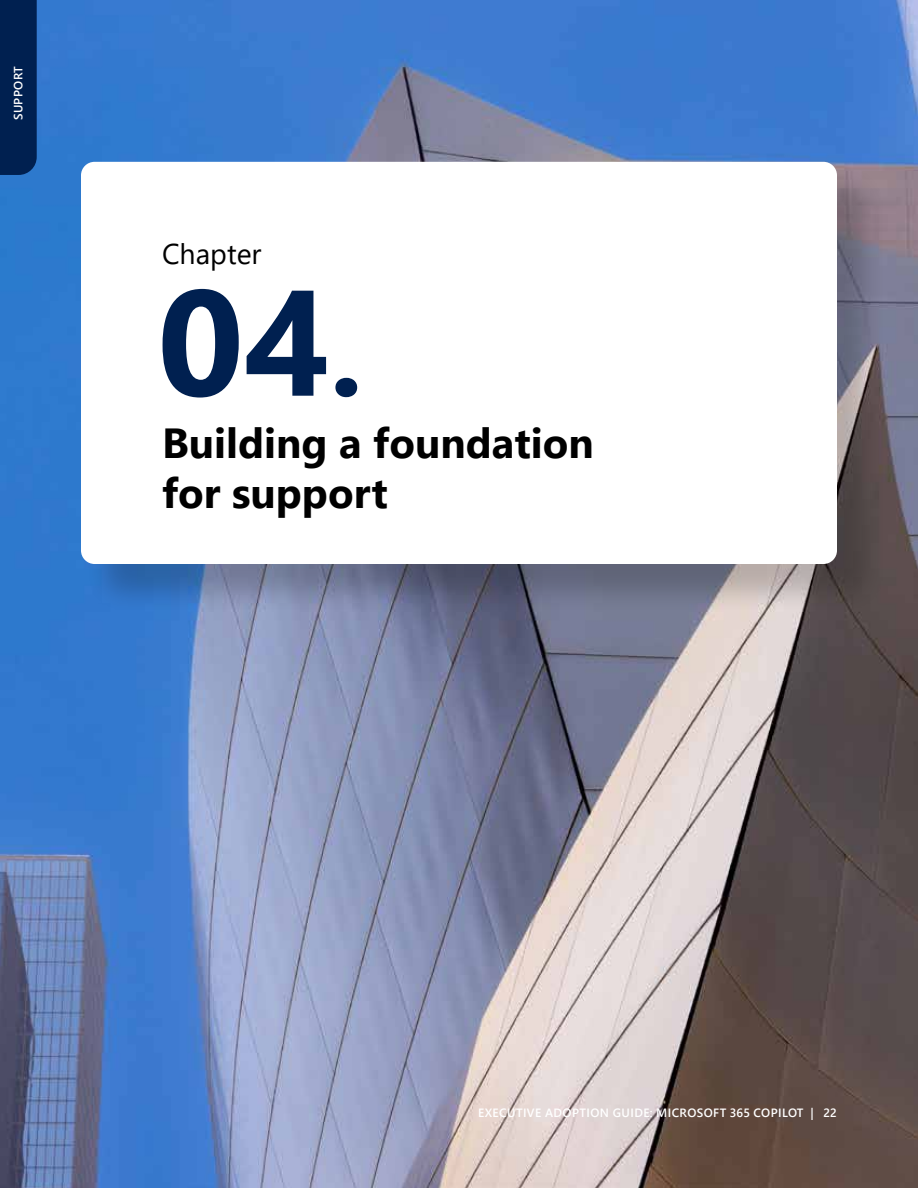
<style>
.page{position:relative;width:918px;height:1188px;background:#fff}
.page>*{position:absolute;margin:0;border:0;box-sizing:border-box;transform-origin:0 0}
.t1{font:700 150px "Segoe UI";color:#002050}
.t2{font:700 42px/50.4px "Segoe UI";color:#000}
.t3{font:28.5px "Segoe UI";color:#000}
.t4{font:600 12px "Segoe UI";letter-spacing:.035em;color:#fff}
.s1{font-size:120px}
</style>
<div class="page">
<img style="left:0;top:0;width:918px;height:1188px">
<div style="left:85px;top:166px;width:802px;height:448px;background:#000;opacity:.2"></div>
<div style="left:81px;top:162px;width:756px;height:402px;background:#fff;border-radius:14px"></div>
<div style="left:0;top:0;width:37px;height:175px;background:#002050"></div>
<p class="t4" style="left:7px;top:120px;width:56px;rotate:-90deg">SUPPORT</p>
<h3 class="t3" style="left:162px;top:227px;width:101px">Chapter</h3>
<h1 class="t1" style="left:158px;top:201px;width:207px">04<span class="s1">.</span></h1>
<h2 class="t2" style="left:162px;top:415px;width:433px">Building a foundation for support</h2>
<p class="t4" style="left:478px;top:1101px;width:360px">EXECUTIVE ADOPTION GUIDE: MICROSOFT 365 COPILOT | 22</p>
</div>
